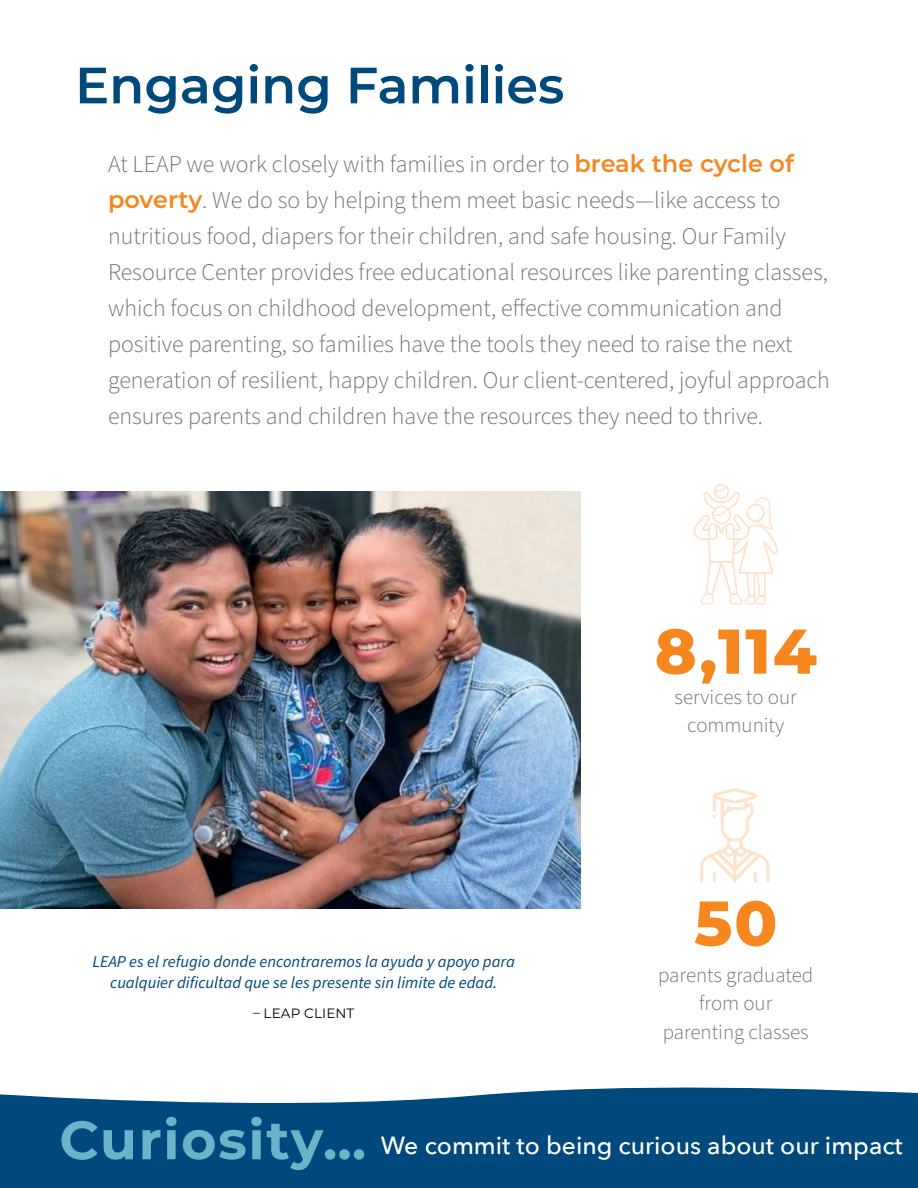
<style>
.page{position:relative;width:918px;height:1188px;background:#fff}
.page>*{position:absolute;margin:0;border:0;box-sizing:border-box;transform-origin:0 0}
.t1{font:800 63px "Montserrat";color:#f6871f}
.t2{font:600 51px "Montserrat";color:#00497c}
.t3{font:500 24.75px "Avenir Next";color:#fff}
.t4{font:300 24px/36px "Source Sans Pro";color:#6d6e71}
.t5{font:300 21px/28.5px "Source Sans Pro";color:#6d6e71;text-align:center}
.t6{font:italic 16.5px/21px "Source Sans Pro";color:#00497c;text-align:center}
.t7{font:13.5px "Montserrat";letter-spacing:.01em;color:#000}
.s1{font-family:"Montserrat";font-weight:600;color:#f6871f}
.s2{font-family:"Montserrat";font-weight:700;font-size:54px;color:#6bb3c7}
</style>
<div class="page">
<img style="left:0;top:492px;width:580px;height:417px">
<svg style="left:0;top:1087px;width:918px;height:101px;fill:#00497c"></svg>
<div style="left:714px;top:484px;width:15px;height:15px;border:1px solid #fee3c9;border-radius:50%"></div>
<svg style="left:693px;top:485px;width:85px;height:120px"></svg>
<svg style="left:700px;top:788px;width:70px;height:95px"></svg>
<h2 class="t2" style="left:75px;top:49px;width:491px">Engaging Families</h2>
<p class="t4" style="left:108px;top:147px;width:723px">At LEAP we work closely with families in order to <span class="s1">break the cycle of poverty</span>. We do so by helping them meet basic needs—like access to nutritious food, diapers for their children, and safe housing. Our Family Resource Center provides free educational resources like parenting classes, which focus on childhood development, effective communication and positive parenting, so families have the tools they need to raise the next generation of resilient, happy children. Our client-centered, joyful approach ensures parents and children have the resources they need to thrive.</p>
<h1 class="t1" style="left:655px;top:605px;width:164px">8,114</h1>
<p class="t5" style="left:675px;top:683px;width:124px">services to our community</p>
<p class="t6" style="left:93px;top:951px;width:424px">LEAP es el refugio donde encontraremos la ayuda y apoyo para cualquier dificultad que se les presente sin limite de edad.</p>
<p class="t7" style="left:253px;top:1004px;width:103px">– LEAP CLIENT</p>
<h1 class="t1" style="left:694px;top:877px;width:85px">50</h1>
<p class="t5" style="left:658px;top:961px;width:157px">parents graduated from our parenting classes</p>
<p class="t3" style="left:59px;top:1124px;width:845px"><span class="s2">Curiosity…</span> We commit to being curious about our impact</p>
</div>
